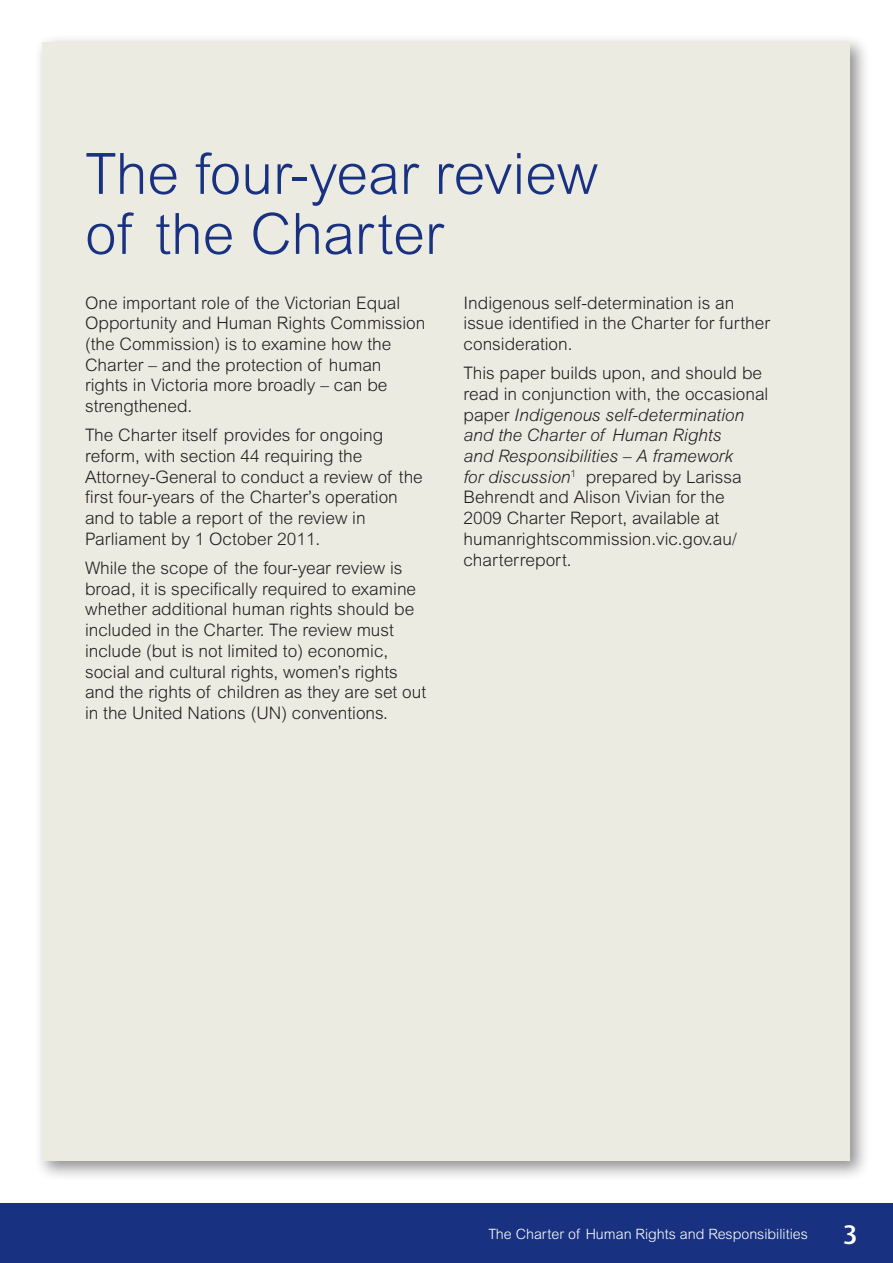
<style>
.page{position:relative;width:893px;height:1263px;background:#fff}
.page>*{position:absolute;margin:0;border:0;box-sizing:border-box;transform-origin:0 0}
.NEW___VEOHRC_Part_he{font:300 57px/60px "Arial";color:#183181}
.sub_head___Dax___bla{font:500 27px "Dax";color:#fff}
.NEW___VEOHRC_Body_co{font:300 17.25px/20.7px "Arial";color:#231f20}
.NEW___VEOHRC_Body_co-2{font:300 14.25px "Arial";color:#fff}
.s1{font-style:italic}
</style>
<div class="page">
<div style="left:0;top:1203px;width:893px;height:60px;background:#183181"></div>
<div style="left:34px;top:34px;width:837px;height:1147px;background:#231f20;opacity:.5"></div>
<div style="left:43px;top:43px;width:807px;height:1118px;background:#ebebe2"></div>
<p class="NEW___VEOHRC_Part_he" style="left:85px;top:144px;width:514px">The four-year review of the Charter</p>
<p class="NEW___VEOHRC_Body_co" style="left:85px;top:292px;width:342px">One important role of the Victorian Equal Opportunity and Human Rights Commission (the Commission) is to examine how the Charter – and the protection of human rights in Victoria more broadly – can be strengthened.</p>
<p class="NEW___VEOHRC_Body_co" style="left:85px;top:425px;width:339px">The Charter itself provides for ongoing reform, with section 44 requiring the Attorney-General to conduct a review of the first four-years of the Charter’s operation and to table a report of the review in Parliament by 1 October 2011.</p>
<p class="NEW___VEOHRC_Body_co" style="left:85px;top:558px;width:343px">While the scope of the four-year review is broad, it is specifically required to examine whether additional human rights should be included in the Charter. The review must include (but is not limited to) economic, social and cultural rights, women’s rights and the rights of children as they are set out in the United Nations (UN) conventions.</p>
<p class="NEW___VEOHRC_Body_co" style="left:463px;top:292px;width:308px">Indigenous self-determination is an issue identified in the Charter for further consideration.</p>
<p class="NEW___VEOHRC_Body_co" style="left:463px;top:363px;width:306px">This paper builds upon, and should be read in conjunction with, the occasional paper <span class="s1">Indigenous self-determination and the Charter of Human Rights<br>and Responsibilities – A framework<br>for discussion</span><sup>1</sup> prepared by Larissa Behrendt and Alison Vivian for the<br>2009 Charter Report, available at humanrightscommission.vic.gov.au/ charterreport.</p>
<p class="NEW___VEOHRC_Body_co-2" style="left:488px;top:1226px;width:321px">The Charter of Human Rights and Responsibilities</p>
<p class="sub_head___Dax___bla" style="left:843px;top:1219px;width:16px">3</p>
</div>
